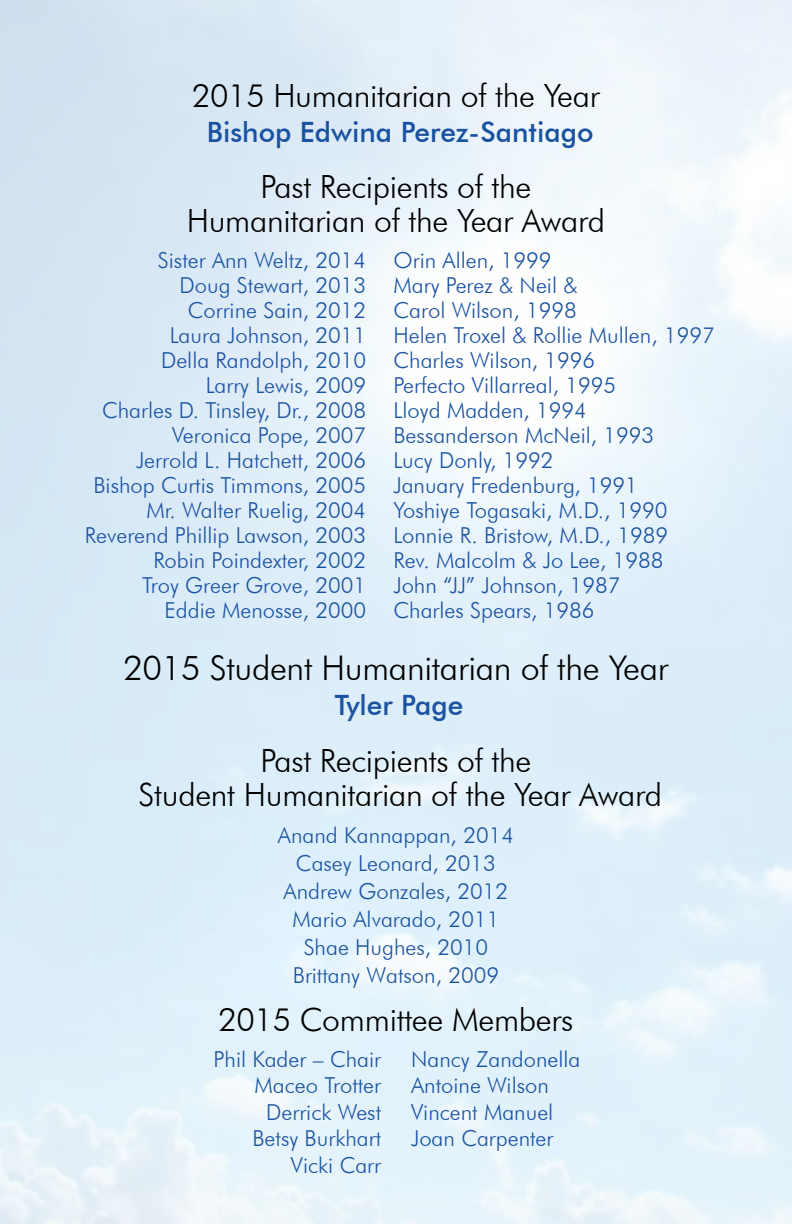
<style>
.page{position:relative;width:792px;height:1224px;background:#fff}
.page>*{position:absolute;margin:0;border:0;box-sizing:border-box;transform-origin:0 0}
.t1{font:300 34px "Futura BT";letter-spacing:-.01em;color:#000}
.t2{font:300 32px/34px "Futura BT";letter-spacing:-.01em;color:#000;text-align:center}
.t3{font:500 28px "Futura BT";color:#1a52a2}
.t4{font:500 28px "Futura BT";color:#1b53a1}
.t5{font:300 22px/25px "Futura BT";color:#1a52a2}
.t6{font:300 22px/28px "Futura BT";color:#1b53a1;text-align:center}
</style>
<div class="page">
<h2 class="t2" style="left:192px;top:79px;width:409px">2015 Humanitarian of the Year</h2>
<p class="t3" style="left:207px;top:115px;width:388px">Bishop Edwina Perez-Santiago</p>
<h2 class="t2" style="left:187px;top:169px;width:420px">Past Recipients of the<br>Humanitarian of the Year Award</h2>
<p class="t5" style="left:394px;top:248px;width:323px">Orin Allen, 1999<br>Mary Perez &amp; Neil &amp;<br>Carol Wilson, 1998<br>Helen Troxel &amp; Rollie Mullen, 1997<br>Charles Wilson, 1996<br>Perfecto Villarreal, 1995<br>Lloyd Madden, 1994<br>Bessanderson McNeil, 1993<br>Lucy Donly, 1992<br>January Fredenburg, 1991<br>Yoshiye Togasaki, M.D., 1990<br>Lonnie R. Bristow, M.D., 1989<br>Rev. Malcolm &amp; Jo Lee, 1988<br>John “JJ” Johnson, 1987<br>Charles Spears, 1986</p>
<h1 class="t1" style="left:123px;top:647px;width:547px">2015 Student Humanitarian of the Year</h1>
<p class="t4" style="left:335px;top:688px;width:130px">Tyler Page</p>
<h2 class="t2" style="left:139px;top:743px;width:525px">Past Recipients of the<br>Student Humanitarian of the Year Award</h2>
<p class="t6" style="left:278px;top:821px;width:238px">Anand Kannappan, 2014<br>Casey Leonard, 2013<br>Andrew Gonzales, 2012<br>Mario Alvarado, 2011<br>Shae Hughes, 2010<br>Brittany Watson, 2009</p>
<h2 class="t2" style="left:218px;top:1003px;width:357px">2015 Committee Members</h2>
<p class="t5" style="left:214px;top:1046px;width:169px;line-height:26.4px;text-align:right">Phil Kader – Chair<br>Maceo Trotter<br>Derrick West<br>Betsy Burkhart<br>Vicki Carr</p>
<p class="t5" style="left:411px;top:1046px;width:171px;line-height:26.4px">Nancy Zandonella<br>Antoine Wilson<br>Vincent Manuel<br>Joan Carpenter</p>
<p class="t5" style="left:85px;top:248px;width:283px;text-align:right">Sister Ann Weltz, 2014<br>Doug Stewart, 2013<br>Corrine Sain, 2012<br>Laura Johnson, 2011<br>Della Randolph, 2010<br>Larry Lewis, 2009<br>Charles D. Tinsley, Dr., 2008<br>Veronica Pope, 2007<br>Jerrold L. Hatchett, 2006<br>Bishop Curtis Timmons, 2005<br>Mr. Walter Ruelig, 2004<br>Reverend Phillip Lawson, 2003<br>Robin Poindexter, 2002<br>Troy Greer Grove, 2001<br>Eddie Menosse, 2000</p>
</div>
